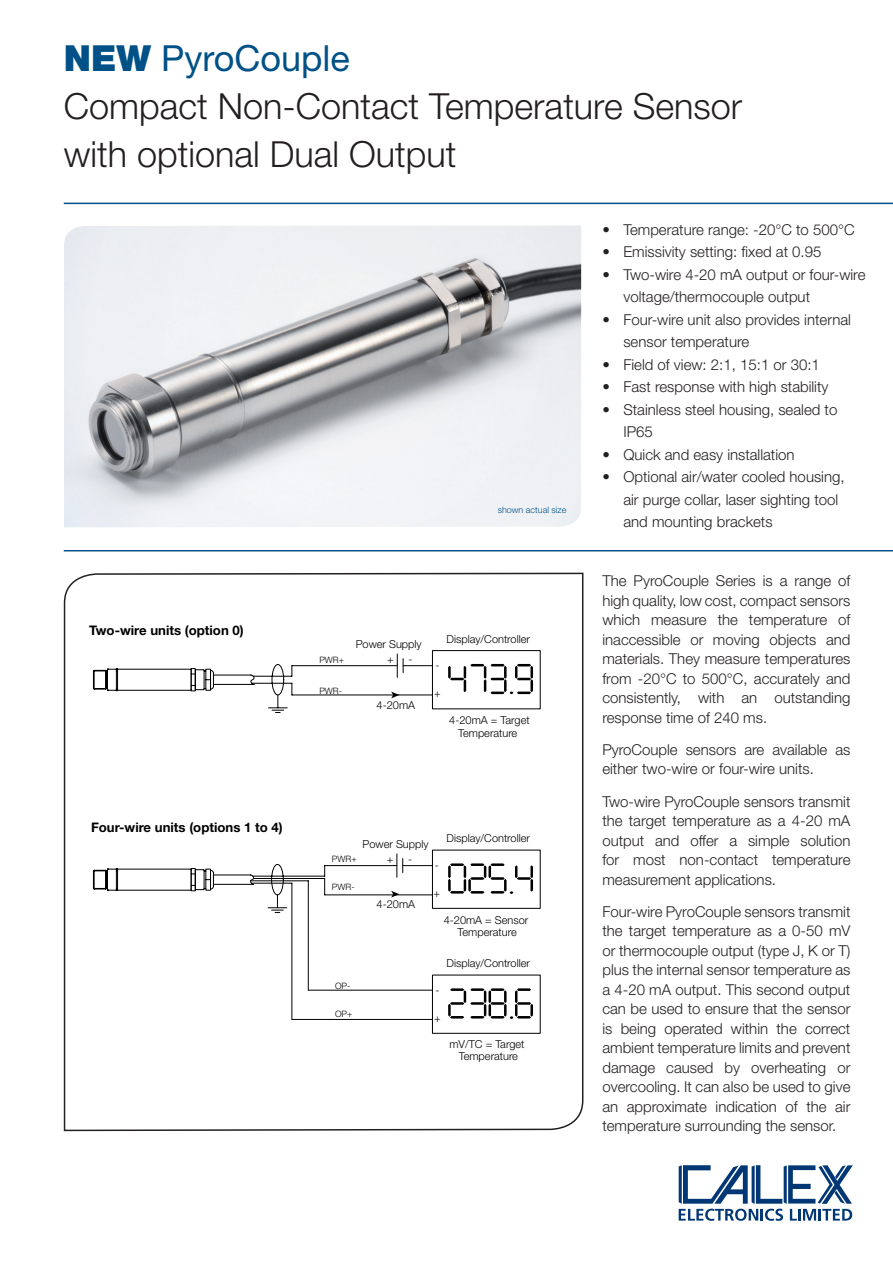
<style>
.page{position:relative;width:893px;height:1263px;background:#fff}
.page>*{position:absolute;margin:0;border:0;box-sizing:border-box;transform-origin:0 0}
.t1{font:300 36px "Helvetica Neue";color:#231f20}
.t2{font:36px "Helvetica Neue";color:#005187}
.t3{font:300 15px/19.5px "Helvetica Neue";color:#231f20}
.t4{font:700 13.2px "Helvetica Neue";color:#000}
.t5{font:300 10.95px/12.5px "Helvetica Neue";color:#000;text-align:center}
.t6{font:300 9px "Helvetica Neue";color:#005187}
.t7{font:300 8.85px "Helvetica Neue";color:#000}
.s1{font-weight:900}
</style>
<div class="page">
<hr style="left:64px;top:203px;width:829px;height:1px;background:#005187">
<hr style="left:64px;top:550px;width:829px;height:1px;background:#005187">
<img style="left:64px;top:225px;width:517px;height:302px">
<svg style="left:679px;top:1165px;width:174px;height:56px"></svg>
<svg style="left:63px;top:572px;width:521px;height:560px"></svg>
<hr style="left:292px;top:883px;width:1px;height:136px;background:#000">
<hr style="left:308px;top:881px;width:1px;height:109px;background:#000">
<hr style="left:308px;top:990px;width:124px;height:1px;background:#000">
<hr style="left:292px;top:1019px;width:140px;height:1px;background:#000">
<svg style="left:448px;top:863px;width:85px;height:31px"></svg>
<svg style="left:448px;top:988px;width:85px;height:31px"></svg>
<svg style="left:93px;top:650px;width:448px;height:63px"></svg>
<svg style="left:93px;top:853px;width:340px;height:60px"></svg>
<p class="t2" style="left:64px;top:37px;width:288px"><span class="s1">NEW</span> PyroCouple</p>
<p class="t1" style="left:64px;top:84px;width:680px">Compact Non-Contact Temperature Sensor</p>
<p class="t1" style="left:64px;top:132px;width:394px">with optional Dual Output</p>
<p class="t4" style="left:89px;top:622px;width:156px">Two-wire units (option 0)</p>
<p class="t4" style="left:91px;top:819px;width:193px">Four-wire units (options 1 to 4)</p>
<p class="t6" style="left:498px;top:504px;width:70px">shown actual size</p>
<p class="t7" style="left:319px;top:655px;width:26px">PWR+</p>
<p class="t7" style="left:319px;top:685px;width:24px">PWR-</p>
<p class="t5" style="left:356px;top:638px;width:68px">Power Supply</p>
<p class="t5" style="left:387px;top:653px;width:8px">+</p>
<p class="t5" style="left:408px;top:653px;width:6px">-</p>
<p class="t5" style="left:377px;top:698px;width:40px">4-20mA</p>
<p class="t5" style="left:447px;top:632px;width:85px">Display/Controller</p>
<p class="t5" style="left:435px;top:659px;width:6px">-</p>
<p class="t5" style="left:434px;top:687px;width:8px">+</p>
<p class="t5" style="left:449px;top:714px;width:82px">4-20mA = Target</p>
<p class="t5" style="left:458px;top:726px;width:61px">Temperature</p>
<p class="t5" style="left:363px;top:838px;width:68px">Power Supply</p>
<p class="t5" style="left:447px;top:832px;width:85px">Display/Controller</p>
<p class="t7" style="left:332px;top:854px;width:26px">PWR+</p>
<p class="t7" style="left:332px;top:881px;width:24px">PWR-</p>
<p class="t7" style="left:335px;top:980px;width:17px">OP-</p>
<p class="t7" style="left:335px;top:1008px;width:19px">OP+</p>
<p class="t5" style="left:387px;top:853px;width:8px">+</p>
<p class="t5" style="left:408px;top:853px;width:6px">-</p>
<p class="t5" style="left:377px;top:897px;width:40px">4-20mA</p>
<p class="t5" style="left:435px;top:859px;width:6px">-</p>
<p class="t5" style="left:434px;top:887px;width:8px">+</p>
<p class="t5" style="left:444px;top:913px;width:86px">4-20mA = Sensor<br>Temperature</p>
<p class="t5" style="left:447px;top:957px;width:85px">Display/Controller</p>
<p class="t5" style="left:435px;top:983px;width:6px">-</p>
<p class="t5" style="left:434px;top:1011px;width:8px">+</p>
<p class="t5" style="left:449px;top:1037px;width:77px">mV/TC = Target<br>Temperature</p>
<p class="t3" style="left:602px;top:219px;width:254px">• Temperature range: -20°C to 500°C</p>
<p class="t3" style="left:602px;top:242px;width:221px">• Emissivity setting: fixed at 0.95</p>
<p class="t3" style="left:623px;top:263px;width:244px;line-height:22.5px;text-indent:-21px">• Two-wire 4-20 mA output or four-wire voltage/thermocouple output</p>
<p class="t3" style="left:623px;top:308px;width:229px;line-height:22.5px;text-indent:-21px">• Four-wire unit also provides internal sensor temperature</p>
<p class="t3" style="left:602px;top:354px;width:219px">• Field of view: 2:1, 15:1 or 30:1</p>
<p class="t3" style="left:602px;top:377px;width:228px">• Fast response with high stability</p>
<p class="t3" style="left:623px;top:398px;width:215px;line-height:22.5px;text-indent:-21px">• Stainless steel housing, sealed to<br>IP65</p>
<p class="t3" style="left:602px;top:444px;width:194px">• Quick and easy installation</p>
<p class="t3" style="left:623px;top:465px;width:223px;line-height:22.5px;text-indent:-21px">• Optional air/water cooled housing, air purge collar, laser sighting tool and mounting brackets</p>
<p class="t3" style="left:602px;top:571px;width:250px;text-align:justify">The PyroCouple Series is a range of high quality, low cost, compact sensors which measure the temperature of inaccessible or moving objects and materials. They measure temperatures from -20°C to 500°C, accurately and consistently, with an outstanding response time of 240 ms.</p>
<p class="t3" style="left:602px;top:739px;width:250px">PyroCouple sensors are available as either two-wire or four-wire units.</p>
<p class="t3" style="left:602px;top:791px;width:250px;text-align:justify">Two-wire PyroCouple sensors transmit the target temperature as a 4-20 mA output and offer a simple solution for most non-contact temperature measurement applications.</p>
<p class="t3" style="left:602px;top:901px;width:250px;text-align:justify">Four-wire PyroCouple sensors transmit the target temperature as a 0-50 mV or thermocouple output (type J, K or T) plus the internal sensor temperature as a 4-20 mA output. This second output can be used to ensure that the sensor is being operated within the correct ambient temperature limits and prevent damage caused by overheating or overcooling. It can also be used to give an approximate indication of the air temperature surrounding the sensor.</p>
</div>
